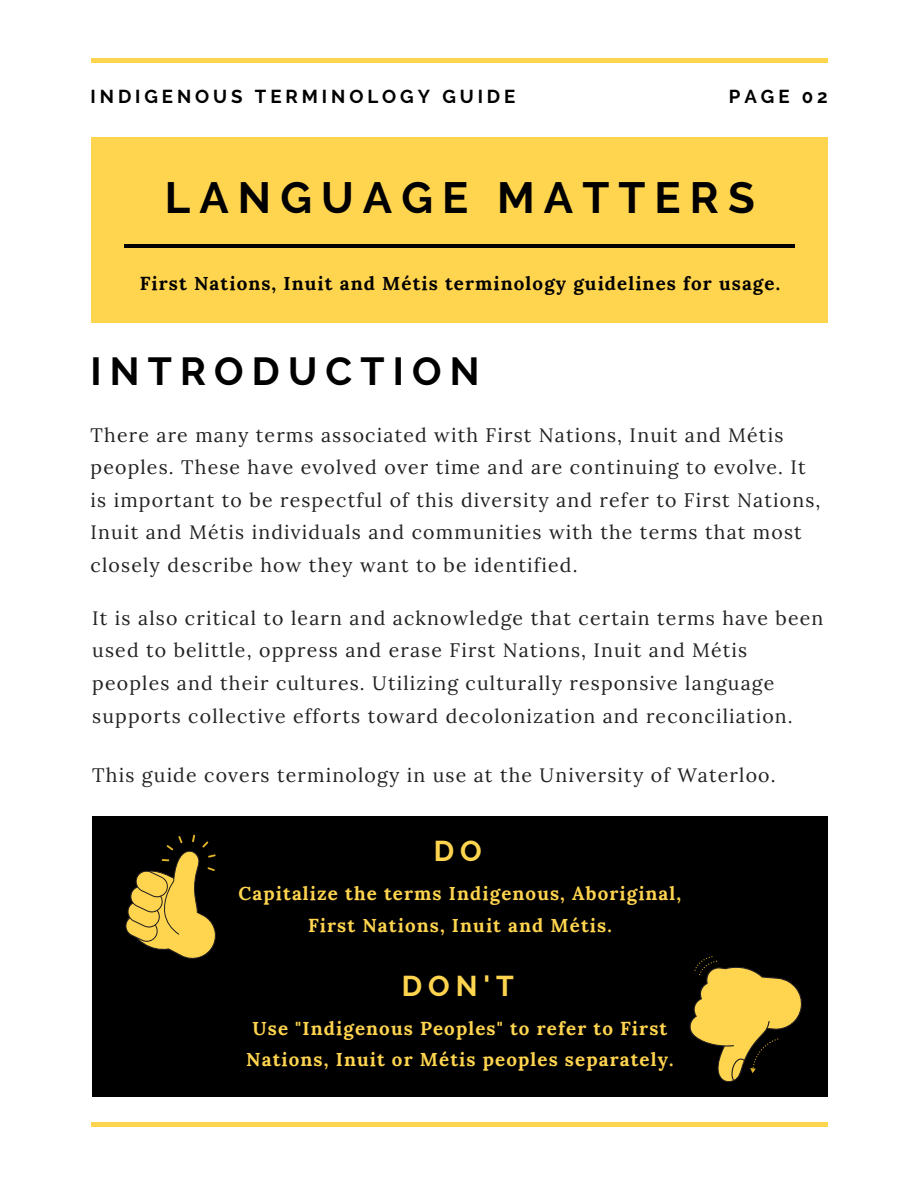
<style>
.page{position:relative;width:918px;height:1188px;background:#fff}
.page>*{position:absolute;margin:0;border:0;box-sizing:border-box;transform-origin:0 0}
.t1{font:700 43.65px "Raleway";letter-spacing:.21em;color:#000}
.t2{font:700 39px "Raleway";letter-spacing:.21em;color:#000}
.t3{font:700 28.5px "Raleway";color:#ffd54f}
.t4{font:19.5px/32.7px "Lora";letter-spacing:.06em;color:#222}
.t5{font:700 18.75px/31.5px "Lora";letter-spacing:.06em;color:#ffd54f;text-align:center}
.t6{font:700 18.75px "Lora";letter-spacing:.06em;color:#000}
.t7{font:700 18.6px "Raleway";letter-spacing:.21em;color:#000}
</style>
<div class="page">
<hr style="left:91px;top:59px;width:736px;height:3px;background:#ffd54f">
<hr style="left:91px;top:1123px;width:736px;height:3px;background:#ffd54f">
<div style="left:91px;top:138px;width:736px;height:184px;background:#ffd54f"></div>
<hr style="left:124px;top:244px;width:671px;height:4px;background:#000">
<div style="left:92px;top:816px;width:736px;height:280px;background:#000"></div>
<svg style="left:125px;top:835px;width:91px;height:124px"></svg>
<svg style="left:689px;top:956px;width:113px;height:126px"></svg>
<p class="t7" style="left:91px;top:85px;width:426px">INDIGENOUS TERMINOLOGY GUIDE</p>
<p class="t7" style="left:729px;top:85px;width:100px">PAGE 02</p>
<h1 class="t1" style="left:165px;top:172px;width:591px">LANGUAGE MATTERS</h1>
<p class="t6" style="left:140px;top:272px;width:642px">First Nations, Inuit and Métis terminology guidelines for usage.</p>
<h1 class="t2" style="left:91px;top:348px;width:390px">INTRODUCTION</h1>
<p class="t4" style="left:91px;top:418px;width:731px">There are many terms associated with First Nations, Inuit and Métis peoples. These have evolved over time and are continuing to evolve. It is important to be respectful of this diversity and refer to First Nations, Inuit and Métis individuals and communities with the terms that most closely describe how they want to be identified.</p>
<p class="t4" style="left:92px;top:601px;width:733px">It is also critical to learn and acknowledge that certain terms have been used to belittle, oppress and erase First Nations, Inuit and Métis peoples and their cultures. Utilizing culturally responsive language supports collective efforts toward decolonization and reconciliation.</p>
<p class="t4" style="left:92px;top:758px;width:685px">This guide covers terminology in use at the University of Waterloo.</p>
<p class="t3" style="left:434px;top:834px;width:50px">DO</p>
<p class="t5" style="left:239px;top:878px;width:444px">Capitalize the terms Indigenous, Aboriginal,<br>First Nations, Inuit and Métis.</p>
<p class="t3" style="left:402px;top:969px;width:114px">DON'T</p>
<p class="t5" style="left:246px;top:1012px;width:429px">Use "Indigenous Peoples" to refer to First<br>Nations, Inuit or Métis peoples separately.</p>
</div>
